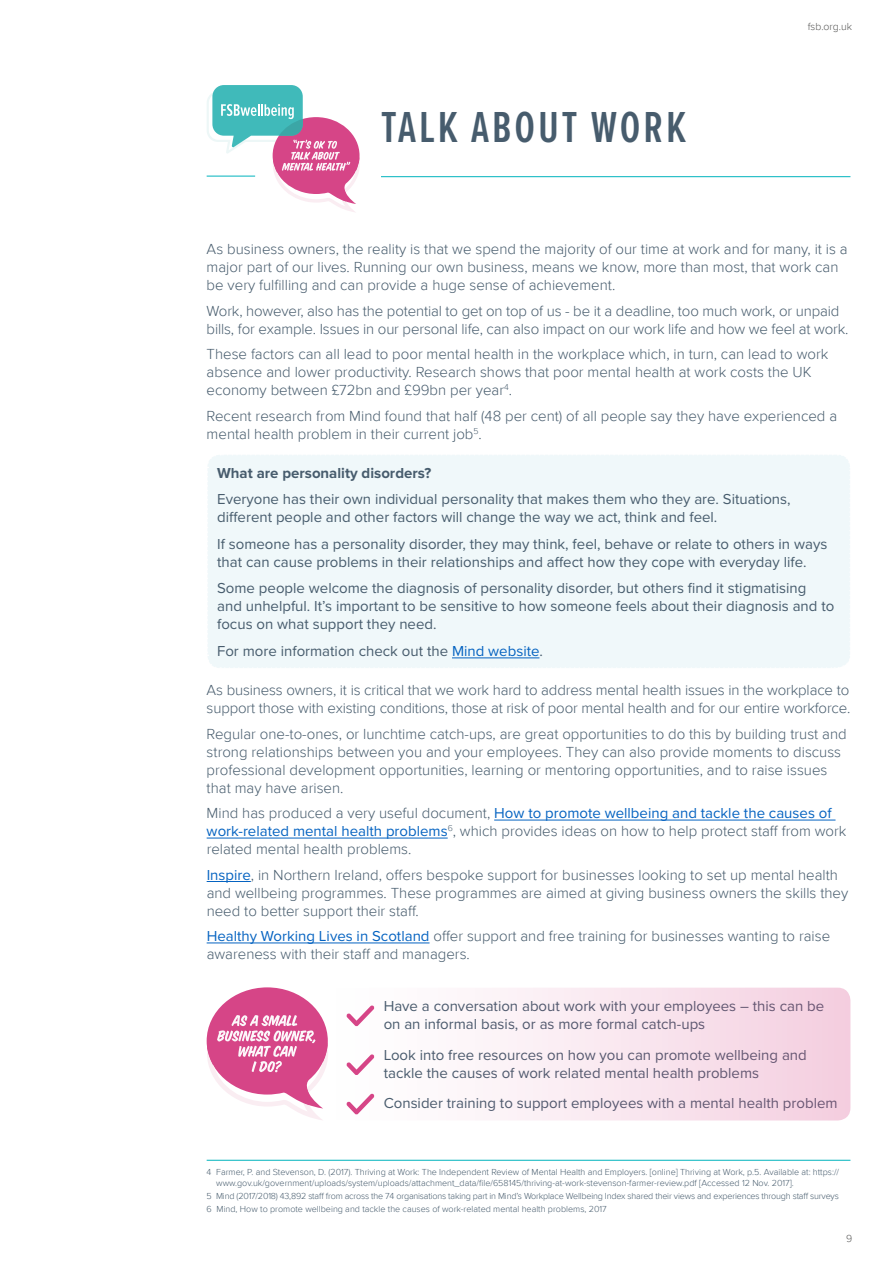
<style>
.page{position:relative;width:893px;height:1263px;background:#fff}
.page>*{position:absolute;margin:0;border:0;box-sizing:border-box;transform-origin:0 0}
.t1{font:600 45px "Proxima Nova Ex Cn";letter-spacing:.065em;color:#475c6d}
.t2{font:300 15px/18px "Proxima Nova";color:#475c6d}
.t3{font:15px/18px "Proxima Nova";color:#475c6d}
.t4{font:700 15px "Proxima Nova";color:#475c6d}
.t5{font:300 10.5px "Proxima Nova";color:#575756}
.t6{font:300 9px/10.8px "Proxima Nova";color:#475c6d}
.t7{font:300 9px/12.9px "Proxima Nova";letter-spacing:-.02em;color:#475c6d}
.s1{color:#0563c1}
.s2{font-weight:400;color:#0563c1}
</style>
<div class="page">
<div style="left:208px;top:455px;width:642px;height:213px;background:#f0f8fa"></div>
<hr style="left:452px;top:658px;width:87px;height:1px;background:#0563c1">
<hr style="left:494px;top:820px;width:341px;height:1px;background:#0563c1">
<hr style="left:207px;top:838px;width:241px;height:1px;background:#0563c1">
<hr style="left:207px;top:881px;width:44px;height:1px;background:#0563c1">
<hr style="left:207px;top:943px;width:223px;height:1px;background:#0563c1">
<hr style="left:207px;top:1160px;width:643px;height:1px;background:#00b3bd">
<hr style="left:381px;top:176px;width:469px;height:1px;background:#00b3bd">
<svg style="left:207px;top:85px;width:153px;height:127px"></svg>
<hr style="left:207px;top:176px;width:48px;height:1px;background:#00b3bd">
<svg style="left:356px;top:988px;width:494px;height:132px"></svg>
<svg style="left:207px;top:987px;width:121px;height:133px"></svg>
<svg style="left:346px;top:1005px;width:28px;height:21px"></svg>
<svg style="left:346px;top:1054px;width:28px;height:21px"></svg>
<svg style="left:346px;top:1093px;width:28px;height:22px"></svg>
<h1 class="t1" style="left:381px;top:100px;width:307px">TALK ABOUT WORK</h1>
<p class="t5" style="left:808px;top:20px;width:46px">fsb.org.uk</p>
<p class="t2" style="left:207px;top:241px;width:642px">As business owners, the reality is that we spend the majority of our time at work and for many, it is a major part of our lives. Running our own business, means we know, more than most, that work can be very fulfilling and can provide a huge sense of achievement.</p>
<p class="t2" style="left:207px;top:302px;width:643px">Work, however, also has the potential to get on top of us - be it a deadline, too much work, or unpaid bills, for example. Issues in our personal life, can also impact on our work life and how we feel at work.</p>
<p class="t2" style="left:207px;top:346px;width:623px">These factors can all lead to poor mental health in the workplace which, in turn, can lead to work absence and lower productivity. Research shows that poor mental health at work costs the UK economy between £72bn and £99bn per year<sup>4</sup>.</p>
<p class="t2" style="left:207px;top:407px;width:632px">Recent research from Mind found that half (48 per cent) of all people say they have experienced a mental health problem in their current job<sup>5</sup>.</p>
<p class="t4" style="left:217px;top:464px;width:216px">What are personality disorders?</p>
<p class="t3" style="left:217px;top:491px;width:575px">Everyone has their own individual personality that makes them who they are. Situations, different people and other factors will change the way we act, think and feel.</p>
<p class="t3" style="left:217px;top:535px;width:612px">If someone has a personality disorder, they may think, feel, behave or relate to others in ways that can cause problems in their relationships and affect how they cope with everyday life.</p>
<p class="t3" style="left:217px;top:580px;width:619px">Some people welcome the diagnosis of personality disorder, but others find it stigmatising and unhelpful. It’s important to be sensitive to how someone feels about their diagnosis and to focus on what support they need.</p>
<p class="t3" style="left:217px;top:642px;width:327px">For more information check out the <span class="s1">Mind website</span>.</p>
<p class="t2" style="left:207px;top:681px;width:645px">As business owners, it is critical that we work hard to address mental health issues in the workplace to support those with existing conditions, those at risk of poor mental health and for our entire workforce.</p>
<p class="t2" style="left:207px;top:725px;width:642px">Regular one-to-ones, or lunchtime catch-ups, are great opportunities to do this by building trust and strong relationships between you and your employees. They can also provide moments to discuss professional development opportunities, learning or mentoring opportunities, and to raise issues that may have arisen.</p>
<p class="t2" style="left:207px;top:804px;width:641px">Mind has produced a very useful document, <span class="s2">How to promote wellbeing and tackle the causes of work-related mental health problems</span><sup>6</sup>, which provides ideas on how to help protect staff from work related mental health problems.</p>
<p class="t2" style="left:207px;top:866px;width:643px"><span class="s2">Inspire</span>, in Northern Ireland, offers bespoke support for businesses looking to set up mental health and wellbeing programmes. These programmes are aimed at giving business owners the skills they need to better support their staff.</p>
<p class="t2" style="left:207px;top:927px;width:625px"><span class="s2">Healthy Working Lives in Scotland</span> offer support and free training for businesses wanting to raise awareness with their staff and managers.</p>
<p class="t3" style="left:384px;top:997px;width:442px">Have a conversation about work with your employees – this can be on an informal basis, or as more formal catch-ups</p>
<p class="t3" style="left:384px;top:1046px;width:425px">Look into free resources on how you can promote wellbeing and tackle the causes of work related mental health problems</p>
<p class="t3" style="left:384px;top:1095px;width:455px">Consider training to support employees with a mental health problem</p>
<p class="t6" style="left:216px;top:1167px;width:624px;text-indent:-10px">4 Farmer, P. and Stevenson, D. (2017). Thriving at Work: The Independent Review of Mental Health and Employers. [online] Thriving at Work, p.5. Available at: https:// www.gov.uk/government/uploads/system/uploads/attachment_data/file/658145/thriving-at-work-stevenson-farmer-review.pdf [Accessed 12 Nov. 2017].</p>
<p class="t7" style="left:207px;top:1190px;width:634px">5 Mind (2017/2018) 43,892 staff from across the 74 organisations taking part in Mind’s Workplace Wellbeing Index shared their views and experiences through staff surveys<br>6 Mind, How to promote wellbeing and tackle the causes of work-related mental health problems, 2017</p>
<p class="t5" style="left:846px;top:1232px;width:8px">9</p>
</div>
